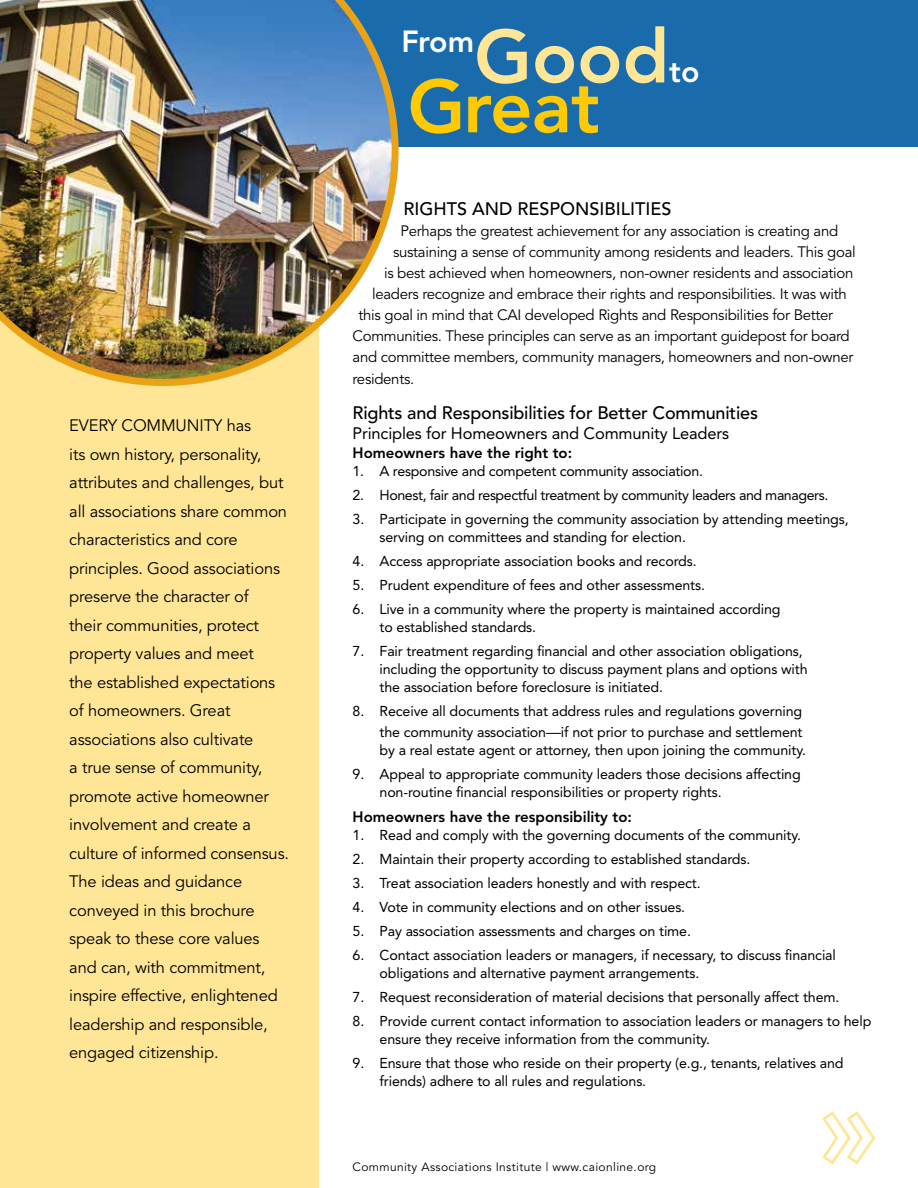
<style>
.page{position:relative;width:918px;height:1188px;background:#fff}
.page>*{position:absolute;margin:0;border:0;box-sizing:border-box;transform-origin:0 0}
.t1{font:800 74.25px "Avenir";letter-spacing:-.02em;color:#ffca04}
.t2{font:800 74.25px "Avenir";color:#ffe697}
.t3{font:800 30.3px "Avenir";letter-spacing:-.01em;color:#fff}
.t4{font:500 18px "Avenir";letter-spacing:-.01em;color:#000}
.t5{font:16.5px/28.5px "Avenir";letter-spacing:-.01em;color:#000}
.t6{font:16.5px "Avenir";letter-spacing:-.01em;color:#000}
.t7{font:15px "Avenir";letter-spacing:-.02em;color:#000}
.t8{font:800 15px "Avenir";color:#000}
.t9{font:14.25px/18px "Avenir";letter-spacing:-.01em;color:#000}
.t10{font:14.25px "Avenir";letter-spacing:-.03em;color:#000}
.t11{font:12px "Avenir";letter-spacing:.03em;color:#000}
.s1{font-size:15px}
</style>
<div class="page">
<div style="left:0;top:277px;width:318px;height:911px;background:#ffe697"></div>
<div style="left:0;top:0;width:918px;height:147px;background:#196bac"></div>
<img style="left:0;top:0;width:399px;height:386px">
<svg style="left:822px;top:1111px;width:54px;height:54px"></svg>
<p class="t5" style="left:69px;top:412px;width:221px">EVERY COMMUNITY has<br>its own history, personality, attributes and challenges, but all associations share common characteristics and core principles. Good associations preserve the character of<br>their communities, protect property values and meet<br>the established expectations of homeowners. Great associations also cultivate<br>a true sense of community, promote active homeowner involvement and create a culture of informed consensus.<br>The ideas and guidance conveyed in this brochure speak to these core values and can, with commitment, inspire effective, enlightened leadership and responsible, engaged citizenship.</p>
<h2 class="t3" style="left:402px;top:24px;width:74px">From</h2>
<h1 class="t2" style="left:474px;top:13px;width:197px">Good</h1>
<h2 class="t3" style="left:669px;top:54px;width:32px">to</h2>
<h1 class="t1" style="left:408px;top:63px;width:194px">Great</h1>
<p class="t4" style="left:404px;top:199px;width:270px">RIGHTS AND RESPONSIBILITIES</p>
<p class="t7" style="left:401px;top:223px;width:439px">Perhaps the greatest achievement for any association is creating and</p>
<p class="t7" style="left:393px;top:244px;width:464px">sustaining a sense of community among residents and leaders. This goal</p>
<p class="t7" style="left:384px;top:265px;width:471px">is best achieved when homeowners, non-owner residents and association</p>
<p class="t7" style="left:372px;top:286px;width:476px">leaders recognize and embrace their rights and responsibilities. It was with</p>
<p class="t7" style="left:359px;top:307px;width:476px">this goal in mind that CAI developed Rights and Responsibilities for Better</p>
<p class="t7" style="left:353px;top:328px;width:499px">Communities. These principles can serve as an important guidepost for board</p>
<p class="t7" style="left:353px;top:349px;width:502px">and committee members, community managers, homeowners and non-owner</p>
<p class="t7" style="left:353px;top:370px;width:63px">residents.</p>
<p class="t4" style="left:353px;top:402px;width:407px">Rights and Responsibilities for Better Communities</p>
<p class="t6" style="left:353px;top:424px;width:378px">Principles for Homeowners and Community Leaders</p>
<p class="t8" style="left:353px;top:444px;width:221px">Homeowners have the right to:</p>
<p class="t9" style="left:353px;top:462px;width:352px">1. A responsive and competent community association.</p>
<p class="t10" style="left:353px;top:487px;width:477px">2. Honest, fair and respectful treatment by community leaders and managers.</p>
<p class="t9" style="left:380px;top:510px;width:471px;text-indent:-27px">3. Participate in governing the community association by attending meetings, serving on committees and standing for election.</p>
<p class="t9" style="left:353px;top:552px;width:346px">4. Access appropriate association books and records.</p>
<p class="t9" style="left:353px;top:576px;width:354px">5. Prudent expenditure of fees and other assessments.</p>
<p class="t9" style="left:380px;top:600px;width:403px;text-indent:-27px">6. Live in a community where the property is maintained according to established standards.</p>
<p class="t9" style="left:380px;top:642px;width:430px;text-indent:-27px">7. Fair treatment regarding financial and other association obligations, including the opportunity to discuss payment plans and options with the association before foreclosure is initiated.</p>
<p class="t9" style="left:353px;top:700px;width:452px;line-height:21px;text-align:right">8. Receive all documents that address rules and regulations governing the community association<span class="s1">—</span>if not prior to purchase and settlement</p>
<p class="t9" style="left:380px;top:741px;width:428px">by a real estate agent or attorney, then upon joining the community.</p>
<p class="t9" style="left:380px;top:765px;width:423px;text-indent:-27px">9. Appeal to appropriate community leaders those decisions affecting non-routine financial responsibilities or property rights.</p>
<p class="t8" style="left:353px;top:808px;width:281px">Homeowners have the responsibility to:</p>
<p class="t9" style="left:353px;top:826px;width:450px">1. Read and comply with the governing documents of the community.</p>
<p class="t9" style="left:353px;top:850px;width:399px">2. Maintain their property according to established standards.</p>
<p class="t9" style="left:353px;top:874px;width:350px">3. Treat association leaders honestly and with respect.</p>
<p class="t9" style="left:353px;top:898px;width:334px">4. Vote in community elections and on other issues.</p>
<p class="t9" style="left:353px;top:922px;width:340px">5. Pay association assessments and charges on time.</p>
<p class="t9" style="left:380px;top:946px;width:458px;text-indent:-27px">6. Contact association leaders or managers, if necessary, to discuss financial obligations and alternative payment arrangements.</p>
<p class="t9" style="left:353px;top:988px;width:488px">7. Request reconsideration of material decisions that personally affect them.</p>
<p class="t9" style="left:380px;top:1012px;width:493px;text-indent:-27px">8. Provide current contact information to association leaders or managers to help ensure they receive information from the community.</p>
<p class="t9" style="left:380px;top:1054px;width:466px;text-indent:-27px">9. Ensure that those who reside on their property (e.g., tenants, relatives and friends) adhere to all rules and regulations.</p>
<p class="t11" style="left:353px;top:1160px;width:305px">Community Associations Institute | www.caionline.org</p>
</div>
